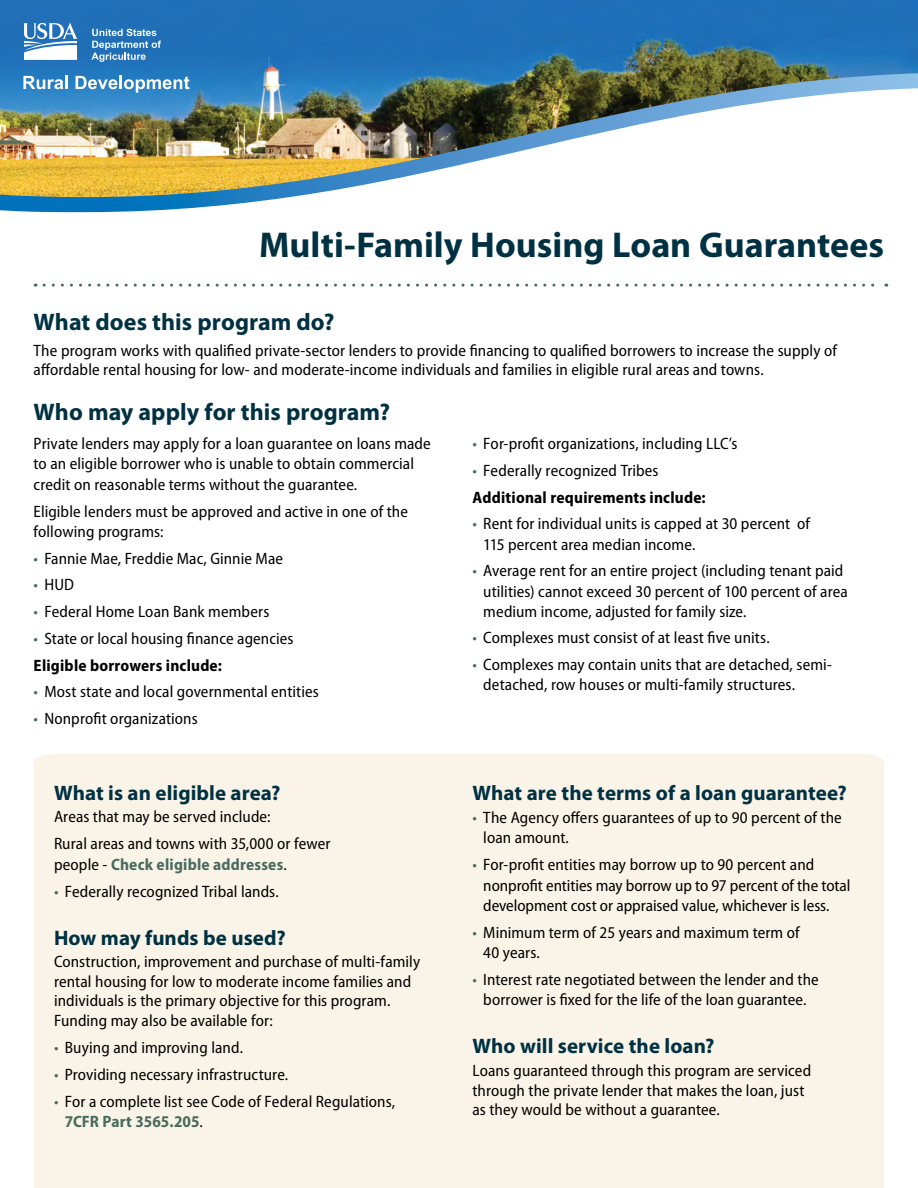
<style>
.page{position:relative;width:918px;height:1188px;background:#fff}
.page>*{position:absolute;margin:0;border:0;box-sizing:border-box;transform-origin:0 0}
.t1{font:700 36px "Myriad Pro";color:#003142}
.t2{font:700 24px "Myriad Pro";color:#003142}
.t3{font:700 21px "Myriad Pro";color:#003142}
.t4{font:semi-condensed 16.5px/20.2px "Myriad Pro";letter-spacing:.005em;color:#000}
.t5{font:700 semi-condensed 16.5px/26.7px "Myriad Pro";letter-spacing:.015em;color:#000}
.t6{font:700 semi-condensed 16.5px "Myriad Pro";letter-spacing:.015em;color:#4a6b5f}
.s1{color:#4a6b5f}
.s2{font-weight:700}
.s3{font-weight:400;color:#000}
.s4{font-weight:700;color:#4a6b5f}
.s5{font-weight:400;color:#4a6b5f}
.s6{font-weight:400}
</style>
<div class="page">
<div style="left:34px;top:754px;width:850px;height:434px;background:#faf4e8"></div>
<svg style="left:44px;top:284px;width:843px;height:3px"></svg>
<img style="left:0;top:0;width:918px;height:73px">
<img style="left:0;top:73px;width:918px;height:139px">
<svg style="left:23px;top:76px;width:45px;height:13px"></svg>
<svg style="left:76px;top:76px;width:113px;height:17px"></svg>
<svg style="left:91px;top:29px;width:70px;height:33px;background:#5592c8"></svg>
<svg style="left:23px;top:23px;width:55px;height:37px"></svg>
<h1 class="t1" style="left:259px;top:221px;width:627px">Multi-Family Housing Loan Guarantees</h1>
<h2 class="t2" style="left:34px;top:306px;width:302px">What does this program do?</h2>
<p class="t4" style="left:34px;top:341px;width:805px;line-height:19.5px">The program works with qualified private-sector lenders to provide financing to qualified borrowers to increase the supply of affordable rental housing for low- and moderate-income individuals and families in eligible rural areas and towns.</p>
<h2 class="t2" style="left:34px;top:396px;width:358px">Who may apply for this program?</h2>
<p class="t4" style="left:34px;top:434px;width:399px">Private lenders may apply for a loan guarantee on loans made to an eligible borrower who is unable to obtain commercial credit on reasonable terms without the guarantee.</p>
<p class="t4" style="left:34px;top:501px;width:376px">Eligible lenders must be approved and active in one of the following programs:</p>
<p class="t4" style="left:34px;top:548px;width:251px"><span class="s1">•</span> Fannie Mae, Freddie Mac, Ginnie Mae</p>
<p class="t4" style="left:34px;top:575px;width:42px"><span class="s1">•</span> HUD</p>
<p class="t4" style="left:34px;top:602px;width:237px"><span class="s1">•</span> Federal Home Loan Bank members</p>
<p class="t4" style="left:34px;top:625px;width:262px;line-height:26.7px"><span class="s1">•</span> State or local housing finance agencies<br><span class="s2">Eligible borrowers include:</span></p>
<p class="t4" style="left:34px;top:682px;width:287px"><span class="s1">•</span> Most state and local governmental entities</p>
<p class="t4" style="left:34px;top:709px;width:166px"><span class="s1">•</span> Nonprofit organizations</p>
<p class="t3" style="left:54px;top:779px;width:228px">What is an eligible area?</p>
<p class="t4" style="left:54px;top:804px;width:278px;line-height:27px">Areas that may be served include:<br>Rural areas and towns with 35,000 or fewer</p>
<p class="t6" style="left:54px;top:855px;width:234px"><span class="s3">people -</span> Check eligible addresses<span class="s3">.</span></p>
<p class="t4" style="left:54px;top:881px;width:226px"><span class="s1">•</span> Federally recognized Tribal lands.</p>
<p class="t3" style="left:54px;top:924px;width:233px">How may funds be used?</p>
<p class="t4" style="left:54px;top:953px;width:368px;line-height:19.5px">Construction, improvement and purchase of multi-family rental housing for low to moderate income families and individuals is the primary objective for this program.<br>Funding may also be available for:</p>
<p class="t4" style="left:54px;top:1038px;width:191px"><span class="s1">•</span> Buying and improving land.</p>
<p class="t4" style="left:54px;top:1065px;width:236px"><span class="s1">•</span> Providing necessary infrastructure.</p>
<p class="t4" style="left:65px;top:1092px;width:332px;text-indent:-11px"><span class="s1">•</span> For a complete list see Code of Federal Regulations,<br><span class="s4">7CFR Part 3565.205</span>.</p>
<p class="t4" style="left:473px;top:434px;width:266px"><span class="s1">•</span> For-profit organizations, including LLC’s</p>
<p class="t5" style="left:473px;top:457px;width:235px"><span class="s5">•</span> <span class="s6">Federally recognized Tribes<br></span>Additional requirements include:</p>
<p class="t4" style="left:483px;top:514px;width:328px;text-indent:-11px"><span class="s1">•</span> Rent for individual units is capped at 30 percent of<br>115 percent area median income.</p>
<p class="t4" style="left:483px;top:561px;width:366px;text-indent:-11px"><span class="s1">•</span> Average rent for an entire project (including tenant paid utilities) cannot exceed 30 percent of 100 percent of area medium income, adjusted for family size.</p>
<p class="t4" style="left:473px;top:628px;width:299px"><span class="s1">•</span> Complexes must consist of at least five units.</p>
<p class="t4" style="left:483px;top:655px;width:350px;text-indent:-11px"><span class="s1">•</span> Complexes may contain units that are detached, semi&shy;detached, row houses or multi-family structures.</p>
<p class="t3" style="left:472px;top:779px;width:376px">What are the terms of a loan guarantee?</p>
<p class="t4" style="left:483px;top:808px;width:360px;text-indent:-11px"><span class="s1">•</span> The Agency offers guarantees of up to 90 percent of the loan amount.</p>
<p class="t4" style="left:483px;top:855px;width:369px;text-indent:-11px"><span class="s1">•</span> For-profit entities may borrow up to 90 percent and nonprofit entities may borrow up to 97 percent of the total development cost or appraised value, whichever is less.</p>
<p class="t4" style="left:483px;top:923px;width:318px;text-indent:-11px"><span class="s1">•</span> Minimum term of 25 years and maximum term of<br>40 years.</p>
<p class="t4" style="left:472px;top:970px;width:348px;text-align:center"><span class="s1">•</span> Interest rate negotiated between the lender and the borrower is fixed for the life of the loan guarantee.</p>
<p class="t3" style="left:472px;top:1033px;width:244px">Who will service the loan?</p>
<p class="t4" style="left:472px;top:1061px;width:340px;line-height:19.5px">Loans guaranteed through this program are serviced through the private lender that makes the loan, just as they would be without a guarantee.</p>
</div>
